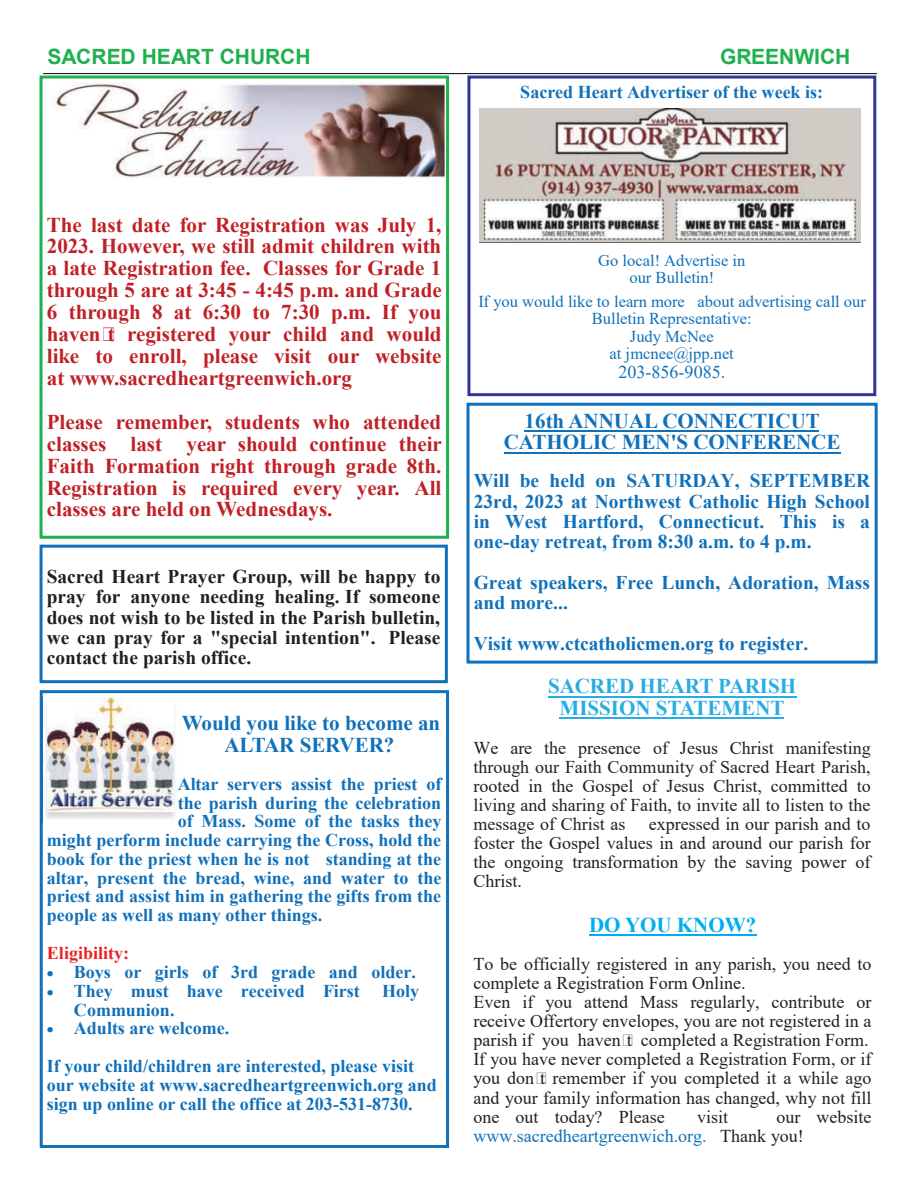
<style>
.page{position:relative;width:918px;height:1188px;background:#fff}
.page>*{position:absolute;margin:0;border:0;box-sizing:border-box;transform-origin:0 0}
.t1{font:700 21.15px "Times New Roman";color:#c02025}
.t2{font:700 21px/21.9px "Times New Roman";color:#c02025;text-align:justify}
.t3{font:700 21px/21.9px "Times New Roman";color:#1070b9;text-align:center}
.t4{font:700 21px/21.8px "Times New Roman";letter-spacing:-.005em;color:#27ade3;text-align:center}
.t5{font:700 21px "Arial";letter-spacing:-.005em;color:#1fb04f}
.t6{font:700 21px "Times New Roman";color:#00aeef}
.t7{font:700 19.5px/20.4px "Times New Roman";color:#1070b9;text-align:justify}
.t8{font:700 19.5px/20.4px "Times New Roman";color:#231f20;text-align:justify}
.t9{font:18px/19px "Times New Roman";color:#231f20;text-align:justify}
.t10{font:700 18px/18.9px "Times New Roman";color:#1070b9}
.t11{font:18px/19px "Times New Roman";color:#1070b9}
.t12{font:700 18px "Times New Roman";color:#ee1f23}
.t13{font:16.5px/17.4px "Times New Roman";color:#1070b9;text-align:center}
.s1{color:#231f20}
</style>
<div class="page">
<svg style="left:40px;top:690px;width:409px;height:458px"></svg>
<hr style="left:43px;top:73px;width:834px;height:1px;background:#231f20">
<div style="left:40px;top:76px;width:409px;height:463px;border:3px solid #1fb04f"></div>
<div style="left:467px;top:76px;width:409px;height:320px;border:3px solid #323695"></div>
<hr style="left:589px;top:934px;width:167px;height:2px;background:#00aeef">
<hr style="left:548px;top:696px;width:248px;height:2px;background:#27ade3">
<hr style="left:559px;top:717px;width:225px;height:2px;background:#27ade3">
<img style="left:55px;top:83px;width:390px;height:95px">
<div style="left:467px;top:403px;width:411px;height:261px;border:3px solid #1070b9"></div>
<hr style="left:525px;top:430px;width:294px;height:2px;background:#1070b9">
<hr style="left:504px;top:452px;width:336px;height:2px;background:#1070b9">
<div style="left:40px;top:545px;width:408px;height:138px;border:3px solid #1070b9"></div>
<img style="left:480px;top:109px;width:380px;height:133px">
<img style="left:41px;top:697px;width:138px;height:126px">
<svg style="left:178px;top:778px;width:1px;height:45px"></svg>
<img style="left:48px;top:698px;width:125px;height:113px">
<svg style="left:48px;top:971px;width:5px;height:5px"></svg>
<svg style="left:48px;top:990px;width:5px;height:5px"></svg>
<svg style="left:48px;top:1027px;width:5px;height:6px"></svg>
<p class="t5" style="left:47px;top:45px;width:265px">SACRED HEART CHURCH</p>
<p class="t5" style="left:720px;top:45px;width:132px">GREENWICH</p>
<p class="t10" style="left:520px;top:82px;width:304px">Sacred Heart Advertiser of the week is:</p>
<p class="t2" style="left:47px;top:214px;width:396px">The last date for Registration was July 1, 2023. However, we still admit children with a late Registration fee. Classes for Grade 1 through 5 are at 3:45 - 4:45 p.m. and Grade 6 through 8 at 6:30 to 7:30 p.m. If you haven’t registered your child and would</p>
<p class="t1" style="left:47px;top:344px;width:396px">like to enroll, please visit our website</p>
<p class="t2" style="left:47px;top:356px;width:396px;line-height:43.8px">at www.sacredheartgreenwich.org<br>Please remember, students who attended</p>
<p class="t2" style="left:47px;top:433px;width:397px">classes last year should continue their Faith Formation right through grade 8th.<br>Registration is required every year. All classes are held on Wednesdays.</p>
<p class="t8" style="left:47px;top:566px;width:395px">Sacred Heart Prayer Group, will be happy to pray for anyone needing healing. If someone does not wish to be listed in the Parish bulletin, we can pray for a "special intention". Please contact the parish office.</p>
<p class="t3" style="left:182px;top:712px;width:260px">Would you like to become an<br>ALTAR SERVER?</p>
<p class="t10" style="left:178px;top:774px;width:265px">Altar servers assist the priest of</p>
<p class="t10" style="left:178px;top:793px;width:265px">the parish during the celebration</p>
<p class="t10" style="left:178px;top:812px;width:265px">of Mass. Some of the tasks they</p>
<p class="t10" style="left:47px;top:831px;width:396px">might perform include carrying the Cross, hold the</p>
<p class="t10" style="left:47px;top:849px;width:396px">book for the priest when he is not standing at the</p>
<p class="t10" style="left:47px;top:868px;width:396px">altar, present the bread, wine, and water to the</p>
<p class="t10" style="left:47px;top:887px;width:396px">priest and assist him in gathering the gifts from the</p>
<p class="t10" style="left:47px;top:906px;width:277px">people as well as many other things.</p>
<p class="t12" style="left:47px;top:943px;width:84px">Eligibility:</p>
<p class="t10" style="left:74px;top:962px;width:347px">Boys or girls of 3rd grade and older.<br>They must have received First Holy<br>Communion.<br>Adults are welcome.</p>
<p class="t10" style="left:47px;top:1057px;width:391px">If your child/children are interested, please visit our website at www.sacredheartgreenwich.org and sign up online or call the office at 203-531-8730.</p>
<p class="t13" style="left:598px;top:251px;width:149px">Go local! Advertise in our Bulletin!</p>
<p class="t13" style="left:478px;top:293px;width:389px">If you would like to learn more about advertising call our<br>Bulletin Representative:<br>Judy McNee<br>at jmcnee@jpp.net</p>
<p class="t11" style="left:619px;top:362px;width:108px">203-856-9085.</p>
<p class="t3" style="left:504px;top:410px;width:338px">16th ANNUAL CONNECTICUT<br>CATHOLIC MEN'S CONFERENCE</p>
<p class="t7" style="left:474px;top:471px;width:398px">Will be held on SATURDAY, SEPTEMBER 23rd, 2023 at Northwest Catholic High School in West Hartford, Connecticut. This is a one-day retreat, from 8:30 a.m. to 4 p.m.</p>
<p class="t7" style="left:474px;top:572px;width:398px">Great speakers, Free Lunch, Adoration, Mass and more...</p>
<p class="t7" style="left:474px;top:633px;width:336px">Visit www.ctcatholicmen.org to register.</p>
<p class="t4" style="left:548px;top:675px;width:250px">SACRED HEART PARISH<br>MISSION STATEMENT</p>
<p class="t9" style="left:473px;top:738px;width:399px">We are the presence of Jesus Christ manifesting through our Faith Community of Sacred Heart Parish, rooted in the Gospel of Jesus Christ, committed to living and sharing of Faith, to invite all to listen to the message of Christ as</p>
<p class="t9" style="left:473px;top:814px;width:399px;text-indent:175px">expressed in our parish and to foster the Gospel values in and around our parish for the ongoing transformation by the saving power of Christ.</p>
<p class="t6" style="left:589px;top:913px;width:169px">DO YOU KNOW?</p>
<p class="t9" style="left:473px;top:955px;width:400px;text-align:left">To be officially registered in any parish, you need to complete a Registration Form Online.<br>Even if you attend Mass regularly, contribute or receive Offertory envelopes, you are not registered in a parish if you haven’t completed a Registration Form.<br>If you have never completed a Registration Form, or if you don’t remember if you completed it a while ago and your family information has changed, why not fill one out today? Please</p>
<p class="t11" style="left:473px;top:1107px;width:400px;text-indent:303px"><span class="s1">our website </span>www.sacredheartgreenwich.org. <span class="s1">Thank you!</span></p>
<p class="t9" style="left:697px;top:1107px;width:33px">visit</p>
</div>
